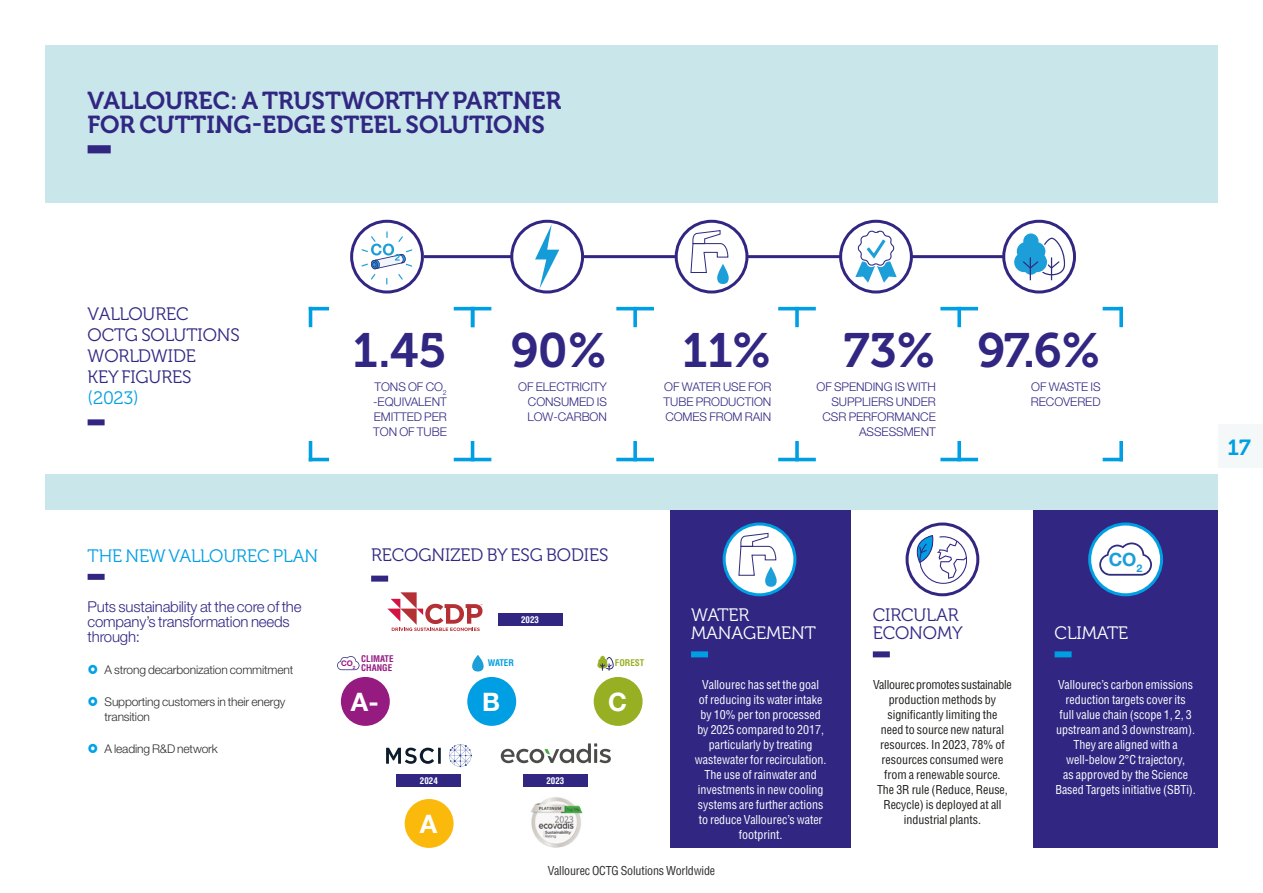
<style>
.page{position:relative;width:1263px;height:893px;background:#fff}
.page>*{position:absolute;margin:0;border:0;box-sizing:border-box;transform-origin:0 0}
.t1{font:48px "Museo 700";letter-spacing:-.005em;color:#312783}
.t2{font:700 25.5px "Helvetica Neue LT Std";color:#fff}
.t3{font:24.45px/24.5px "Museo 700";letter-spacing:-.005em;color:#312783}
.t4{font:21.75px "Museo 700";color:#009fe3}
.t5{font:700 18.3px "Helvetica Neue LT Std";color:#1c9ed9}
.t6{font:18px/21px "Museo 300";letter-spacing:-.005em;color:#312783}
.t7{font:18px "Museo 300";letter-spacing:-.005em;color:#009fe3}
.t8{font:18px/18px "Museo 300";letter-spacing:-.005em;color:#fff}
.t9{font:300 15px/15px "Helvetica Neue LT Std";letter-spacing:-.015em;color:#312783}
.t10{font:condensed 12px/15px "Helvetica LT Std";letter-spacing:-.005em;color:#fff;text-align:center}
.t11{font:condensed 12px/15px "Helvetica LT Std";letter-spacing:-.005em;color:#1d1d1b;text-align:center}
.t12{font:300 12px/15px "Helvetica Neue LT Std";letter-spacing:-.005em;color:#312783;text-align:justify}
.t13{font:300 12px/15px "Helvetica Neue LT Std";letter-spacing:-.015em;color:#2e2d2c}
.t14{font:condensed 12px "Helvetica LT Std";letter-spacing:-.015em;color:#2e2d2c}
.t15{font:700 condensed 9px/9px "Helvetica LT Std";letter-spacing:-.005em;color:#961b81}
.t16{font:700 condensed 9px "Helvetica LT Std";letter-spacing:-.005em;color:#fff}
.t17{font:700 condensed 9px "Helvetica LT Std";letter-spacing:-.005em;color:#96af23}
.t18{font:700 condensed 9px "Helvetica LT Std";letter-spacing:-.015em;color:#009fe3}
.t19{font:700 7.8px "Helvetica Neue LT Std";color:#951d81}
</style>
<div class="page">
<div style="left:1212px;top:425px;width:51px;height:43px;background:#f5f8f8"></div>
<div style="left:45px;top:45px;width:1173px;height:803px;background:#c9e7ea"></div>
<div style="left:45px;top:204px;width:1173px;height:270px;background:#fff"></div>
<div style="left:45px;top:510px;width:625px;height:338px;background:#fff"></div>
<div style="left:670px;top:510px;width:181px;height:338px;background:#312783"></div>
<div style="left:691px;top:651px;width:17px;height:6px;background:#009fe3"></div>
<div style="left:1033px;top:510px;width:185px;height:338px;background:#312783"></div>
<div style="left:1054px;top:651px;width:17px;height:6px;background:#009fe3"></div>
<div style="left:851px;top:510px;width:182px;height:338px;background:#fff"></div>
<div style="left:873px;top:651px;width:17px;height:6px;background:#312783"></div>
<div style="left:88px;top:574px;width:17px;height:6px;background:#312783"></div>
<div style="left:88px;top:419px;width:17px;height:6px;background:#312783"></div>
<div style="left:371px;top:576px;width:17px;height:6px;background:#312783"></div>
<svg style="left:387px;top:592px;width:95px;height:39px"></svg>
<svg style="left:449px;top:744px;width:23px;height:23px"></svg>
<svg style="left:386px;top:748px;width:55px;height:16px"></svg>
<svg style="left:501px;top:743px;width:110px;height:20px"></svg>
<div style="left:523px;top:774px;width:65px;height:13px;background:#312783"></div>
<div style="left:498px;top:613px;width:64px;height:13px;background:#312783"></div>
<div style="left:397px;top:774px;width:64px;height:13px;background:#312783"></div>
<div style="left:405px;top:799px;width:49px;height:49px;background:#fbb90b;border-radius:50%"></div>
<div style="left:594px;top:677px;width:49px;height:49px;background:#96af23;border-radius:50%"></div>
<div style="left:605px;top:657px;width:8px;height:12px;border:1px solid #2f2d7e;border-radius:4px"></div>
<svg style="left:597px;top:655px;width:15px;height:16px"></svg>
<div style="left:467px;top:677px;width:49px;height:49px;background:#009fe3;border-radius:50%"></div>
<svg style="left:472px;top:655px;width:12px;height:16px"></svg>
<div style="left:341px;top:677px;width:49px;height:49px;background:#961b81;border-radius:50%"></div>
<svg style="left:337px;top:656px;width:22px;height:14px"></svg>
<hr style="left:309px;top:307px;width:20px;height:3px;background:#009fe3">
<hr style="left:309px;top:307px;width:3px;height:20px;background:#009fe3">
<hr style="left:454px;top:458px;width:37px;height:3px;background:#009fe3">
<hr style="left:471px;top:441px;width:3px;height:20px;background:#009fe3">
<hr style="left:616px;top:458px;width:38px;height:3px;background:#009fe3">
<svg style="left:633px;top:441px;width:4px;height:17px"></svg>
<hr style="left:778px;top:458px;width:38px;height:3px;background:#009fe3">
<svg style="left:795px;top:441px;width:4px;height:17px"></svg>
<hr style="left:940px;top:458px;width:38px;height:3px;background:#009fe3">
<svg style="left:957px;top:441px;width:4px;height:17px"></svg>
<hr style="left:1103px;top:458px;width:20px;height:3px;background:#009fe3">
<svg style="left:1119px;top:441px;width:4px;height:17px"></svg>
<svg style="left:1119px;top:310px;width:4px;height:17px"></svg>
<hr style="left:1103px;top:307px;width:20px;height:3px;background:#009fe3">
<hr style="left:309px;top:441px;width:3px;height:20px;background:#009fe3">
<hr style="left:309px;top:458px;width:20px;height:3px;background:#009fe3">
<hr style="left:454px;top:307px;width:37px;height:3px;background:#009fe3">
<hr style="left:616px;top:307px;width:38px;height:3px;background:#009fe3">
<hr style="left:778px;top:307px;width:38px;height:3px;background:#009fe3">
<hr style="left:940px;top:307px;width:38px;height:3px;background:#009fe3">
<hr style="left:471px;top:307px;width:3px;height:20px;background:#009fe3">
<svg style="left:633px;top:310px;width:4px;height:17px"></svg>
<svg style="left:795px;top:310px;width:4px;height:17px"></svg>
<svg style="left:957px;top:310px;width:4px;height:17px"></svg>
<div style="left:88px;top:145px;width:23px;height:8px;background:#312783"></div>
<img style="left:529px;top:793px;width:54px;height:55px;border-radius:27px">
<div style="left:1090px;top:524px;width:71px;height:71px;background:#fff;border-radius:50%"></div>
<svg style="left:1099px;top:542px;width:53px;height:34px"></svg>
<div style="left:1088px;top:522px;width:75px;height:74px;border:3px solid #009fe3;border-radius:50%"></div>
<hr style="left:424px;top:255px;width:582px;height:3px;background:#312783">
<svg style="left:1004px;top:221px;width:70px;height:71px"></svg>
<svg style="left:1013px;top:232px;width:52px;height:48px"></svg>
<div style="left:1002px;top:220px;width:74px;height:73px;border:3px solid #312783;border-radius:50%"></div>
<svg style="left:841px;top:221px;width:70px;height:71px"></svg>
<svg style="left:855px;top:231px;width:42px;height:52px"></svg>
<div style="left:839px;top:220px;width:74px;height:73px;border:3px solid #312783;border-radius:50%"></div>
<svg style="left:676px;top:221px;width:71px;height:71px"></svg>
<svg style="left:690px;top:230px;width:39px;height:54px"></svg>
<div style="left:675px;top:220px;width:73px;height:73px;border:3px solid #312783;border-radius:50%"></div>
<svg style="left:724px;top:524px;width:71px;height:71px;background:#ddf2fb"></svg>
<svg style="left:738px;top:533px;width:39px;height:54px;background:#dae3ef"></svg>
<div style="left:723px;top:522px;width:73px;height:74px;border:3px solid #009fe3;border-radius:50%"></div>
<div style="left:512px;top:221px;width:70px;height:71px;background:#fff;border-radius:50%"></div>
<svg style="left:535px;top:224px;width:24px;height:65px"></svg>
<div style="left:510px;top:220px;width:74px;height:73px;border:3px solid #312783;border-radius:50%"></div>
<svg style="left:352px;top:221px;width:70px;height:71px"></svg>
<svg style="left:361px;top:232px;width:52px;height:52px"></svg>
<div style="left:350px;top:220px;width:74px;height:73px;border:3px solid #312783;border-radius:50%"></div>
<svg style="left:907px;top:524px;width:71px;height:71px"></svg>
<svg style="left:916px;top:535px;width:51px;height:49px"></svg>
<div style="left:905px;top:522px;width:74px;height:74px;border:3px solid #312783;border-radius:50%"></div>
<h3 class="t3" style="left:88px;top:88px;width:475px">VALLOUREC: A TRUSTWORTHY PARTNER<br>FOR CUTTING-EDGE STEEL SOLUTIONS</h3>
<h3 class="t6" style="left:88px;top:304px;width:154px">VALLOUREC<br>OCTG SOLUTIONS<br>WORLDWIDE<br>KEY FIGURES</h3>
<h3 class="t7" style="left:88px;top:388px;width:53px">(2023)</h3>
<h1 class="t1" style="left:353px;top:324px;width:96px">1.45</h1>
<p class="t12" style="left:373px;top:379px;width:75px">TONS OF CO<sub>2 </sub>-EQUIVALENT EMITTED PER TON OF TUBE</p>
<h1 class="t1" style="left:511px;top:324px;width:98px">90%</h1>
<p class="t12" style="left:527px;top:379px;width:81px;text-indent:-9px">OF ELECTRICITY CONSUMED IS LOW-CARBON</p>
<h1 class="t1" style="left:682px;top:324px;width:91px">11%</h1>
<p class="t12" style="left:664px;top:379px;width:109px">OF WATER USE FOR TUBE PRODUCTION COMES FROM RAIN</p>
<h1 class="t1" style="left:844px;top:324px;width:93px">73%</h1>
<p class="t12" style="left:816px;top:379px;width:121px;text-align:right">OF SPENDING IS WITH<br>SUPPLIERS UNDER<br>CSR PERFORMANCE<br>ASSESSMENT</p>
<h1 class="t1" style="left:978px;top:324px;width:124px">97.6%</h1>
<p class="t12" style="left:1031px;top:379px;width:71px">OF WASTE IS<br>RECOVERED</p>
<h3 class="t4" style="left:1227px;top:435px;width:25px">17</h3>
<h3 class="t7" style="left:88px;top:546px;width:232px">THE NEW VALLOUREC PLAN</h3>
<p class="t9" style="left:88px;top:599px;width:215px">Puts sustainability at the core of the company’s transformation needs through:</p>
<p class="t13" style="left:105px;top:662px;width:190px">A strong decarbonization commitment</p>
<p class="t13" style="left:105px;top:694px;width:182px">Supporting customers in their energy transition</p>
<p class="t13" style="left:105px;top:741px;width:115px">A leading R&amp;D network</p>
<h3 class="t6" style="left:371px;top:544px;width:239px">RECOGNIZED BY ESG BODIES</h3>
<p class="t16" style="left:521px;top:614px;width:19px">2023</p>
<p class="t15" style="left:361px;top:654px;width:34px">CLIMATE<br>CHANGE</p>
<p class="t19" style="left:341px;top:658px;width:16px">CO<sub>2</sub></p>
<p class="t18" style="left:488px;top:657px;width:28px">WATER</p>
<p class="t17" style="left:615px;top:657px;width:31px">FOREST</p>
<h2 class="t2" style="left:351px;top:686px;width:29px">A-</h2>
<h2 class="t2" style="left:482px;top:686px;width:19px">B</h2>
<h2 class="t2" style="left:608px;top:686px;width:20px">C</h2>
<p class="t16" style="left:420px;top:775px;width:19px">2024</p>
<h2 class="t2" style="left:420px;top:808px;width:19px">A</h2>
<p class="t16" style="left:546px;top:775px;width:19px">2023</p>
<h3 class="t8" style="left:691px;top:607px;width:126px">WATER<br>MANAGEMENT</h3>
<p class="t10" style="left:695px;top:677px;width:133px">Vallourec has set the goal<br>of reducing its water intake by 10% per ton processed by 2025 compared to 2017, particularly by treating wastewater for recirculation.<br>The use of rainwater and investments in new cooling systems are further actions to reduce Vallourec’s water footprint.</p>
<p class="t14" style="left:548px;top:863px;width:169px">Vallourec OCTG Solutions Worldwide</p>
<h3 class="t6" style="left:873px;top:607px;width:92px;line-height:18px">CIRCULAR<br>ECONOMY</h3>
<p class="t11" style="left:873px;top:677px;width:140px">Vallourec promotes sustainable production methods by significantly limiting the<br>need to source new natural resources. In 2023, 78% of resources consumed were from a renewable source.<br>The 3R rule (Reduce, Reuse,<br>Recycle) is deployed at all industrial plants.</p>
<h3 class="t5" style="left:1109px;top:548px;width:35px">CO<sub>2</sub></h3>
<h3 class="t8" style="left:1054px;top:625px;width:75px">CLIMATE</h3>
<p class="t10" style="left:1055px;top:677px;width:142px">Vallourec’s carbon emissions reduction targets cover its<br>full value chain (scope 1, 2, 3 upstream and 3 downstream).<br>They are aligned with a well-below 2°C trajectory,<br>as approved by the Science<br>Based Targets initiative (SBTi).</p>
</div>
